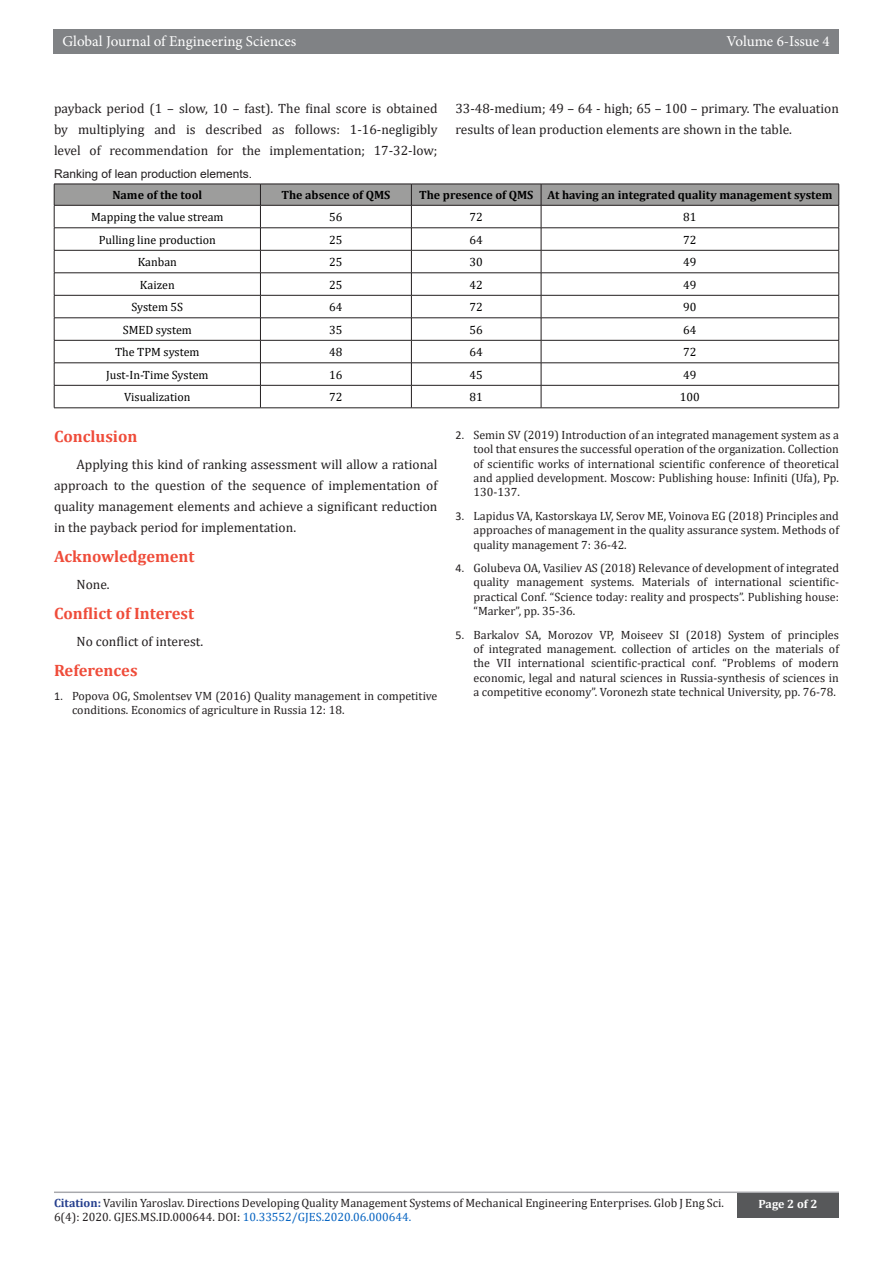
<style>
.page{position:relative;width:893px;height:1263px;background:#fff}
.page>*{position:absolute;margin:0;border:0;box-sizing:border-box;transform-origin:0 0}
.t1{font:700 16.5px "Cambria";color:#ef4c3a}
.t2{font:15px "Minion Pro";color:#fff}
.t3{font:13.5px/21px "Cambria";color:#231f20;text-align:justify}
.t4{font:12px/14.4px "Cambria";color:#231f20;text-align:justify}
.t5{font:12px "Cambria";color:#000}
.t6{font:700 12px "Cambria";color:#000}
.t7{font:12px "Arial";color:#231f20}
.t8{font:700 12px "Cambria";color:#fff}
.s1{font-family:"Calibri"}
.s2{font-weight:700;color:#253f8e}
.s3{color:#0563c1}
</style>
<div class="page">
<div style="left:54px;top:29px;width:785px;height:25px;background:#808285"></div>
<hr style="left:54px;top:1191px;width:785px;height:2px;background:#a8a9ad">
<div style="left:737px;top:1193px;width:102px;height:24px;background:#57585a"></div>
<svg style="left:54px;top:184px;width:785px;height:224px"></svg>
<hr style="left:54px;top:408px;width:206px;height:1px;background:#231f20">
<hr style="left:260px;top:408px;width:151px;height:1px;background:#231f20">
<hr style="left:411px;top:408px;width:130px;height:1px;background:#231f20">
<hr style="left:541px;top:408px;width:298px;height:1px;background:#231f20">
<p class="t2" style="left:63px;top:31px;width:235px">Global Journal of Engineering Sciences</p>
<p class="t2" style="left:726px;top:31px;width:105px">Volume 6-Issue 4</p>
<p class="t3" style="left:54px;top:97px;width:385px">payback period (1 – slow, 10 – fast). The final score is obtained by multiplying and is described as follows: 1-16-negligibly level of recommendation for the implementation; 17-32-low;</p>
<p class="t3" style="left:455px;top:97px;width:385px">33-48-medium; 49 – 64 - high; 65 – 100 – primary. The evaluation results of lean production elements are shown in the table.</p>
<p class="t7" style="left:54px;top:165px;width:200px">Ranking of lean production elements.</p>
<p class="t6" style="left:112px;top:187px;width:91px">Name of the tool</p>
<p class="t6" style="left:281px;top:187px;width:111px">The absence of QMS</p>
<p class="t6" style="left:419px;top:187px;width:116px">The presence of QMS</p>
<p class="t6" style="left:547px;top:187px;width:286px">At having an integrated quality management system</p>
<p class="t5" style="left:91px;top:210px;width:134px">Mapping the value stream</p>
<p class="t5" style="left:329px;top:210px;width:15px">56</p>
<p class="t5" style="left:470px;top:210px;width:15px">72</p>
<p class="t5" style="left:683px;top:210px;width:15px">81</p>
<p class="t5" style="left:99px;top:233px;width:119px">Pulling line production</p>
<p class="t5" style="left:329px;top:233px;width:15px">25</p>
<p class="t5" style="left:470px;top:233px;width:15px">64</p>
<p class="t5" style="left:683px;top:233px;width:15px">72</p>
<p class="t5" style="left:138px;top:255px;width:41px">Kanban</p>
<p class="t5" style="left:329px;top:255px;width:15px">25</p>
<p class="t5" style="left:470px;top:255px;width:15px">30</p>
<p class="t5" style="left:683px;top:255px;width:15px">49</p>
<p class="t5" style="left:140px;top:278px;width:36px">Kaizen</p>
<p class="t5" style="left:329px;top:278px;width:15px">25</p>
<p class="t5" style="left:470px;top:278px;width:15px">42</p>
<p class="t5" style="left:683px;top:278px;width:15px">49</p>
<p class="t5" style="left:131px;top:300px;width:53px">System 5S</p>
<p class="t5" style="left:329px;top:300px;width:15px">64</p>
<p class="t5" style="left:470px;top:300px;width:15px">72</p>
<p class="t5" style="left:683px;top:300px;width:15px">90</p>
<p class="t5" style="left:123px;top:323px;width:71px">SMED system</p>
<p class="t5" style="left:329px;top:323px;width:15px">35</p>
<p class="t5" style="left:470px;top:323px;width:15px">56</p>
<p class="t5" style="left:683px;top:323px;width:15px">64</p>
<p class="t5" style="left:115px;top:345px;width:86px">The TPM system</p>
<p class="t5" style="left:329px;top:345px;width:15px">48</p>
<p class="t5" style="left:470px;top:345px;width:15px">64</p>
<p class="t5" style="left:683px;top:345px;width:15px">72</p>
<p class="t5" style="left:106px;top:368px;width:104px">Just-In-Time System</p>
<p class="t5" style="left:329px;top:368px;width:15px">16</p>
<p class="t5" style="left:470px;top:368px;width:15px">45</p>
<p class="t5" style="left:683px;top:368px;width:15px">49</p>
<p class="t5" style="left:124px;top:390px;width:68px">Visualization</p>
<p class="t5" style="left:329px;top:390px;width:15px">72</p>
<p class="t5" style="left:470px;top:390px;width:15px">81</p>
<p class="t5" style="left:680px;top:390px;width:21px">100</p>
<p class="t1" style="left:54px;top:425px;width:85px">Conclusion</p>
<p class="t3" style="left:54px;top:454px;width:385px;text-indent:22px">Applying this kind of ranking assessment will allow a rational approach to the question of the sequence of implementation of quality management elements and achieve a significant reduction in the payback period for implementation.</p>
<p class="t1" style="left:54px;top:545px;width:142px">Acknowledgement</p>
<p class="t3" style="left:76px;top:574px;width:35px">None.</p>
<p class="t1" style="left:54px;top:602px;width:142px">Conflict of Interest</p>
<p class="t3" style="left:76px;top:631px;width:128px">No conflict of interest.</p>
<p class="t1" style="left:54px;top:659px;width:85px">References</p>
<p class="t4" style="left:72px;top:688px;width:367px;text-indent:-18px"><span class="s1">1.</span> Popova OG, Smolentsev VM (2016) Quality management in competitive conditions. Economics of agriculture in Russia 12: 18.</p>
<p class="t4" style="left:473px;top:427px;width:367px;text-indent:-18px"><span class="s1">2.</span> Semin SV (2019) Introduction of an integrated management system as a tool that ensures the successful operation of the organization. Collection of scientific works of international scientific conference of theoretical and applied development. Moscow: Publishing house: Infiniti (Ufa), Pp.<br>130-137.</p>
<p class="t4" style="left:473px;top:508px;width:367px;text-indent:-18px"><span class="s1">3.</span> Lapidus VA, Kastorskaya LV, Serov ME, Voinova EG (2018) Principles and approaches of management in the quality assurance system. Methods of quality management 7: 36-42.</p>
<p class="t4" style="left:473px;top:561px;width:367px;text-indent:-18px"><span class="s1">4.</span> Golubeva OA, Vasiliev AS (2018) Relevance of development of integrated quality management systems. Materials of international scientific&shy;practical Conf. “Science today: reality and prospects”. Publishing house: “Marker”, pp. 35-36.</p>
<p class="t4" style="left:473px;top:627px;width:367px;text-indent:-18px"><span class="s1">5.</span> Barkalov SA, Morozov VP, Moiseev SI (2018) System of principles of integrated management. collection of articles on the materials of the VII international scientific-practical conf. “Problems of modern economic, legal and natural sciences in Russia-synthesis of sciences in a competitive economy”. Voronezh state technical University, pp. 76-78.</p>
<p class="t4" style="left:54px;top:1195px;width:671px"><span class="s2">Citation:</span> Vavilin Yaroslav. Directions Developing Quality Management Systems of Mechanical Engineering Enterprises. Glob J Eng Sci.<br>6(4): 2020. GJES.MS.ID.000644. DOI: <span class="s3">10.33552/GJES.2020.06.000644.</span></p>
<p class="t8" style="left:758px;top:1196px;width:60px">Page 2 of 2</p>
</div>
